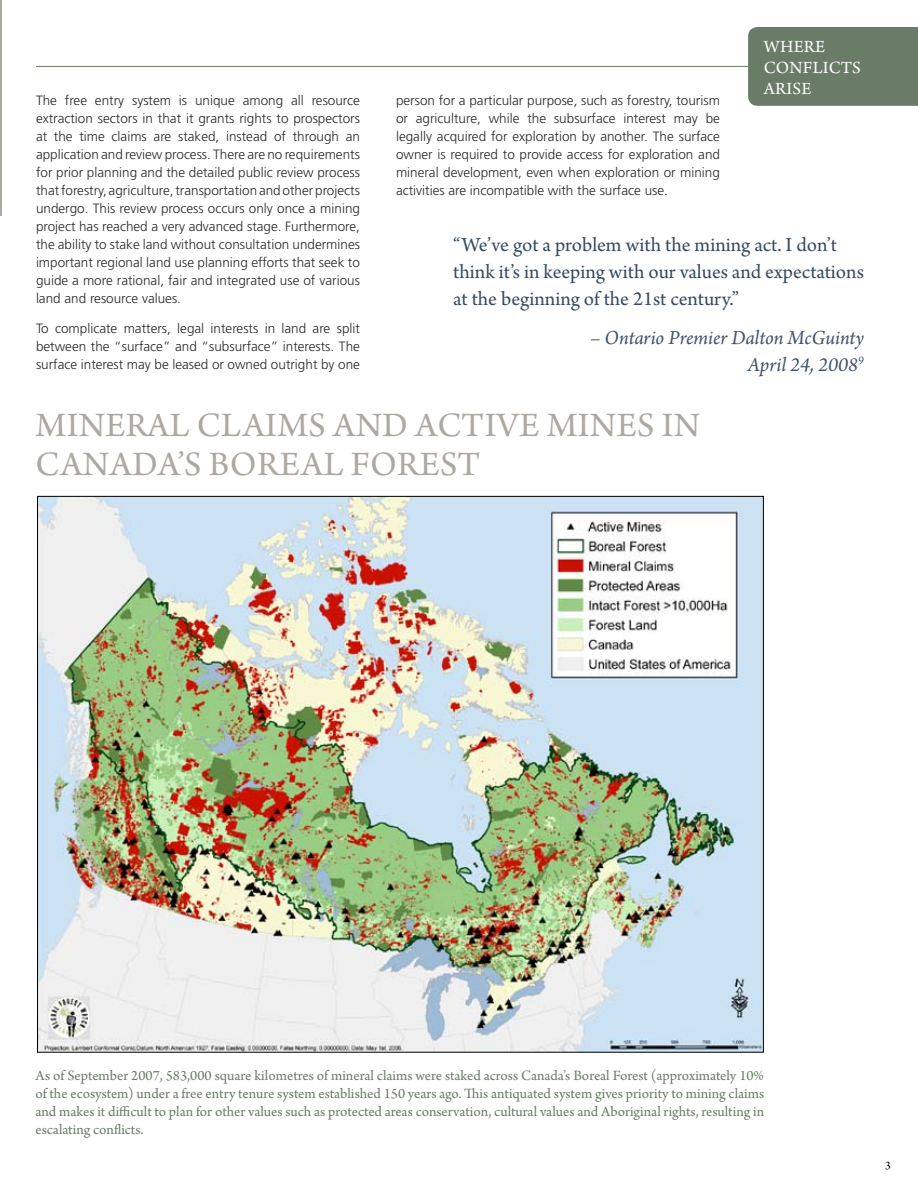
<style>
.page{position:relative;width:918px;height:1188px;background:#fff}
.page>*{position:absolute;margin:0;border:0;box-sizing:border-box;transform-origin:0 0}
.t1{font:36px/39px "Arno Pro";letter-spacing:.01em;color:#ada8a2}
.t2{font:21px/27px "Arno Pro";color:#354b63}
.t3{font:italic 21px/27px "Arno Pro";color:#3f546b;text-align:right}
.t4{font:18px/21px "Arno Pro";color:#fff}
.t5{font:15px/18px "Arno Pro";color:#6a7c68;text-align:justify}
.t6{font:300 13.5px/18px "Frutiger";color:#29292a;text-align:justify}
.t7{font:12px "Arno Pro";color:#000}
</style>
<div class="page">
<div style="left:748px;top:27px;width:170px;height:79px;background:#6a7c68"></div>
<hr style="left:0;top:0;width:2px;height:216px;background:#ada8a2">
<hr style="left:36px;top:66px;width:725px;height:1px;background:#6a7c68">
<img style="left:39px;top:498px;width:723px;height:553px">
<p class="t6" style="left:36px;top:91px;width:326px">The free entry system is unique among all resource extraction sectors in that it grants rights to prospectors at the time claims are staked, instead of through an application and review process. There are no requirements for prior planning and the detailed public review process that forestry, agriculture, transportation and other projects undergo. This review process occurs only once a mining project has reached a very advanced stage. Furthermore, the ability to stake land without consultation undermines important regional land use planning efforts that seek to guide a more rational, fair and integrated use of various land and resource values.</p>
<p class="t6" style="left:36px;top:319px;width:325px">To complicate matters, legal interests in land are split between the “surface” and “subsurface” interests. The surface interest may be leased or owned outright by one</p>
<p class="t6" style="left:396px;top:91px;width:326px">person for a particular purpose, such as forestry, tourism or agriculture, while the subsurface interest may be legally acquired for exploration by another. The surface owner is required to provide access for exploration and mineral development, even when exploration or mining activities are incompatible with the surface use.</p>
<h3 class="t4" style="left:764px;top:37px;width:88px">WHERE<br>CONFLICTS<br>ARISE</h3>
<h2 class="t2" style="left:453px;top:232px;width:412px">“We’ve got a problem with the mining act. I don’t think it’s in keeping with our values and expectations at the beginning of the 21st century.”</h2>
<h2 class="t3" style="left:590px;top:325px;width:275px">– Ontario Premier Dalton McGuinty<br>April 24, 2008<sup>9</sup></h2>
<h1 class="t1" style="left:36px;top:407px;width:666px">Mineral Claims and ACtive Mines in<br>Canada’s Boreal Forest</h1>
<p class="t5" style="left:35px;top:1068px;width:730px">As of September 2007, 583,000 square kilometres of mineral claims were staked across Canada’s Boreal Forest (approximately 10% of the ecosystem) under a free entry tenure system established 150 years ago. This antiquated system gives priority to mining claims and makes it difficult to plan for other values such as protected areas conservation, cultural values and Aboriginal rights, resulting in escalating conflicts.</p>
<p class="t7" style="left:885px;top:1159px;width:7px">3</p>
</div>
